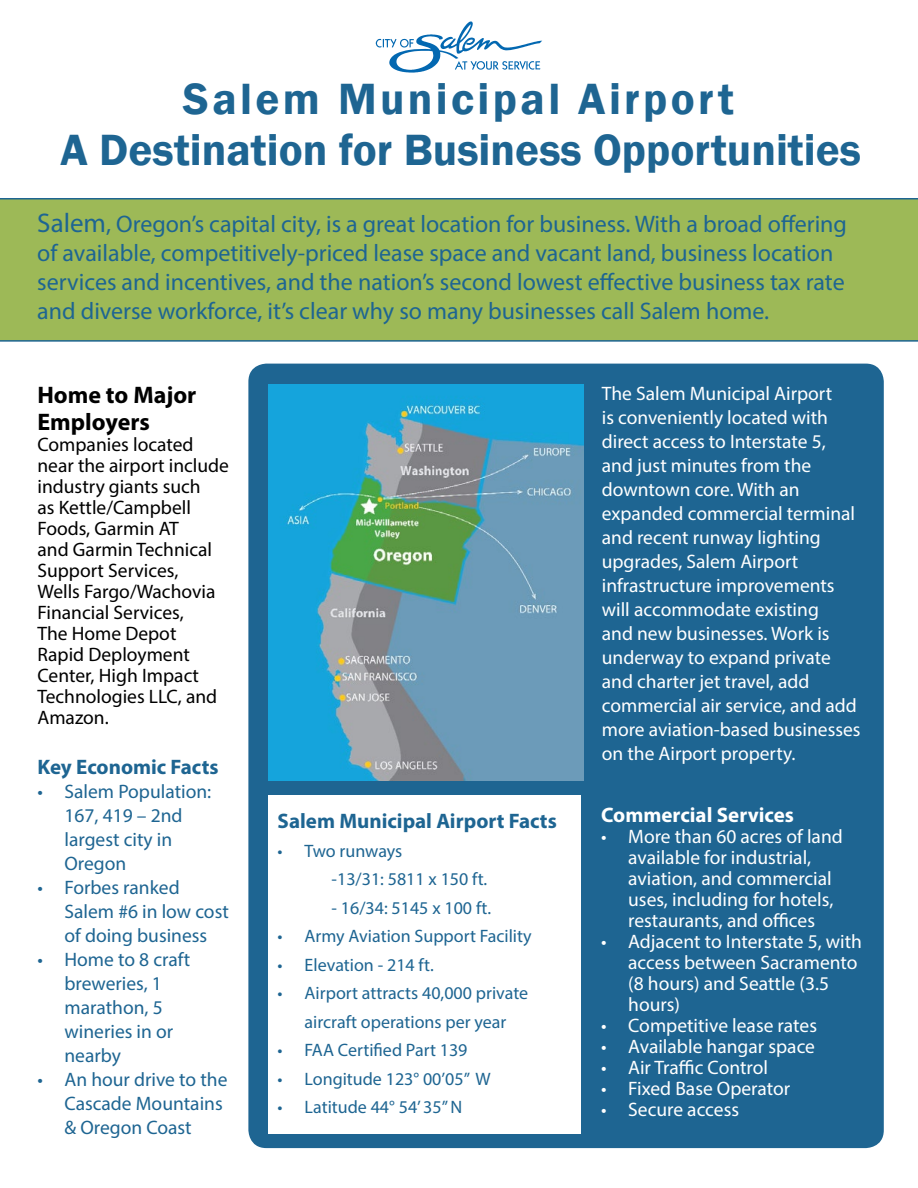
<style>
.page{position:relative;width:918px;height:1188px;background:#fff}
.page>*{position:absolute;margin:0;border:0;box-sizing:border-box;transform-origin:0 0}
.t1{font:600 45px/51px "Franklin Gothic";color:#1e6592;text-align:center}
.t2{font:24px/28.8px "Myriad Pro";color:#1e6592}
.t3{font:700 24px/27px "Myriad Pro";color:#000}
.t4{font:700 21px "Myriad Pro";color:#1e6592}
.t5{font:700 21px "Myriad Pro";color:#fff}
.t6{font:19.5px/24px "Myriad Pro";color:#fff}
.t7{font:19.5px/21px "Myriad Pro";color:#000}
.t8{font:19.5px/24px "Myriad Pro";color:#1e6592}
.t9{font:18px/28.5px "Myriad Pro";color:#1e6592}
.s1{font-size:27px}
</style>
<div class="page">
<div style="left:248px;top:364px;width:636px;height:784px;background:#1e6592;border-radius:18px"></div>
<svg style="left:376px;top:22px;width:166px;height:51px"></svg>
<div style="left:0;top:198px;width:918px;height:144px;background:#9db957"></div>
<div style="left:268px;top:796px;width:312px;height:338px;background:#fff"></div>
<img style="left:269px;top:385px;width:314px;height:396px">
<h1 class="t1" style="left:61px;top:74px;width:802px">Salem Municipal Airport<br>A Destination for Business Opportunities</h1>
<p class="t2" style="left:37px;top:210px;width:811px"><span class="s1">Salem</span>, Oregon’s capital city, is a great location for business. With a broad offering of available, competitively-priced lease space and vacant land, business location services and incentives, and the nation’s second lowest effective business tax rate and diverse workforce, it’s clear why so many businesses call Salem home.</p>
<p class="t3" style="left:38px;top:380px;width:160px">Home to Major<br>Employers</p>
<p class="t7" style="left:38px;top:433px;width:193px">Companies located near the airport include industry giants such<br>as Kettle/Campbell<br>Foods, Garmin AT<br>and Garmin Technical<br>Support Services,<br>Wells Fargo/Wachovia<br>Financial Services,<br>The Home Depot<br>Rapid Deployment<br>Center, High Impact<br>Technologies LLC, and<br>Amazon.</p>
<p class="t4" style="left:38px;top:753px;width:183px">Key Economic Facts</p>
<p class="t8" style="left:65px;top:779px;width:148px;text-indent:-27px">• Salem Population:<br>167, 419 – 2nd largest city in<br>Oregon</p>
<p class="t8" style="left:65px;top:875px;width:166px;text-indent:-27px">• Forbes ranked<br>Salem #6 in low cost of doing business</p>
<p class="t8" style="left:65px;top:947px;width:127px;text-indent:-27px">• Home to 8 craft breweries, 1 marathon, 5 wineries in or nearby</p>
<p class="t8" style="left:65px;top:1067px;width:164px;text-indent:-27px">• An hour drive to the<br>Cascade Mountains &amp; Oregon Coast</p>
<p class="t4" style="left:278px;top:808px;width:281px">Salem Municipal Airport Facts</p>
<p class="t9" style="left:332px;top:836px;width:157px;text-indent:-54px">• Two runways<br>-13/31: 5811 x 150 ft.</p>
<p class="t9" style="left:332px;top:893px;width:161px">- 16/34: 5145 x 100 ft.</p>
<p class="t9" style="left:278px;top:922px;width:256px">• Army Aviation Support Facility</p>
<p class="t9" style="left:278px;top:950px;width:158px">• Elevation - 214 ft.</p>
<p class="t9" style="left:278px;top:979px;width:252px;text-align:center">• Airport attracts 40,000 private aircraft operations per year</p>
<p class="t9" style="left:278px;top:1036px;width:191px">• FAA Certified Part 139</p>
<p class="t9" style="left:278px;top:1064px;width:215px">• Longitude 123° 00’05” W</p>
<p class="t9" style="left:278px;top:1093px;width:186px">• Latitude 44° 54’ 35” N</p>
<p class="t6" style="left:602px;top:381px;width:260px">The Salem Municipal Airport<br>is conveniently located with direct access to Interstate 5, and just minutes from the downtown core. With an expanded commercial terminal and recent runway lighting upgrades, Salem Airport infrastructure improvements will accommodate existing<br>and new businesses. Work is underway to expand private and charter jet travel, add commercial air service, and add more aviation-based businesses on the Airport property.</p>
<p class="t5" style="left:601px;top:801px;width:194px">Commercial Services</p>
<p class="t6" style="left:628px;top:825px;width:216px;line-height:21px;text-indent:-27px">• More than 60 acres of land available for industrial, aviation, and commercial uses, including for hotels, restaurants, and offices</p>
<p class="t6" style="left:628px;top:930px;width:235px;line-height:21px;text-indent:-27px">• Adjacent to Interstate 5, with access between Sacramento (8 hours) and Seattle (3.5 hours)</p>
<p class="t6" style="left:601px;top:1013px;width:217px">• Competitive lease rates</p>
<p class="t6" style="left:601px;top:1034px;width:215px">• Available hangar space</p>
<p class="t6" style="left:601px;top:1055px;width:168px">• Air Traffic Control</p>
<p class="t6" style="left:601px;top:1076px;width:191px">• Fixed Base Operator</p>
<p class="t6" style="left:601px;top:1097px;width:139px">• Secure access</p>
</div>
